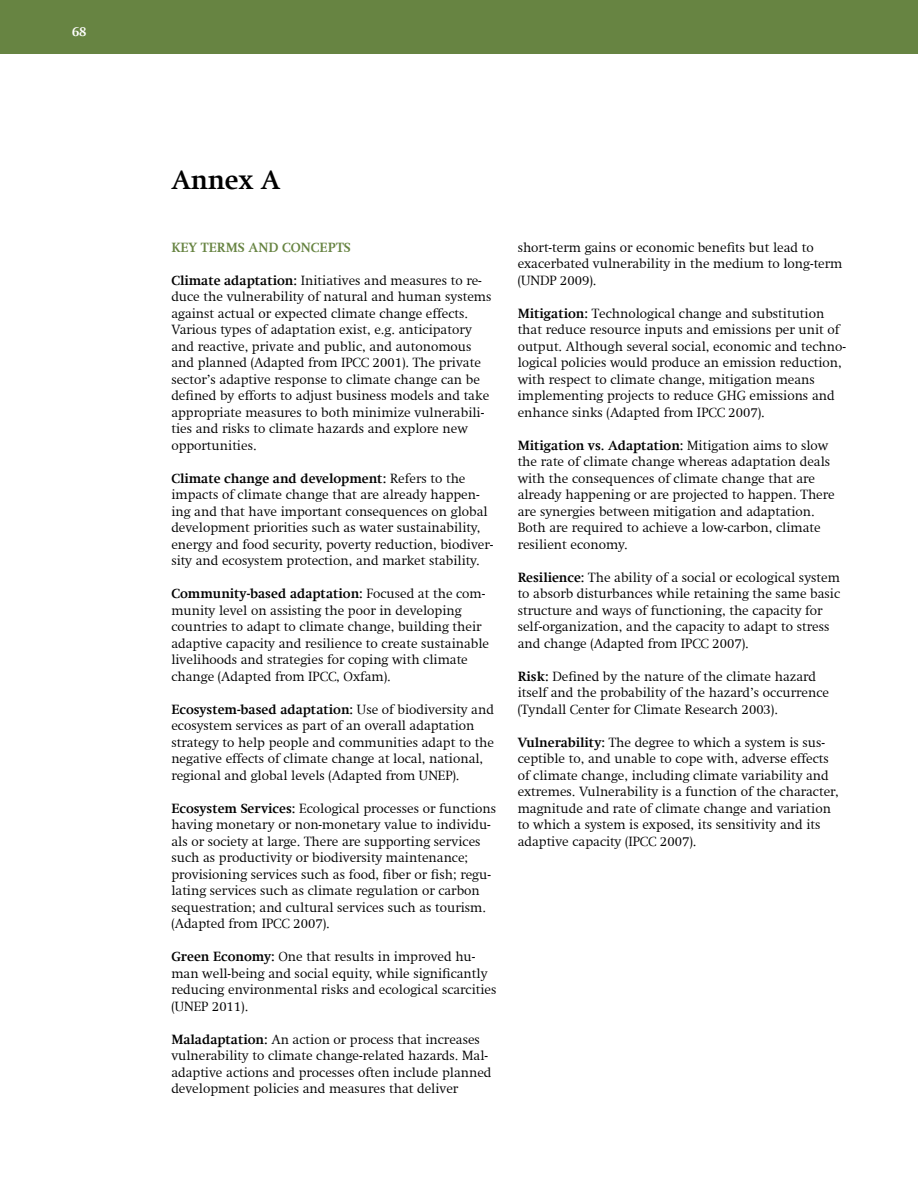
<style>
.page{position:relative;width:918px;height:1188px;background:#fff}
.page>*{position:absolute;margin:0;border:0;box-sizing:border-box;transform-origin:0 0}
.t1{font:700 27px "Swift Com";color:#000}
.t2{font:300 13.5px/16.5px "Swift Com";color:#000}
.t3{font:700 13.5px "Swift Com";color:#678442}
.t4{font:700 13.5px "Swift Com";color:#fff}
.s1{font-weight:700}
</style>
<div class="page">
<div style="left:0;top:0;width:918px;height:54px;background:#678442"></div>
<p class="t4" style="left:72px;top:23px;width:16px">68</p>
<h1 class="t1" style="left:171px;top:164px;width:111px">Annex A</h1>
<p class="t3" style="left:171px;top:239px;width:181px">KEY TERMS AND CONCEPTS</p>
<p class="t2" style="left:171px;top:272px;width:322px"><span class="s1">Climate adaptation:</span> Initiatives and measures to re&shy;duce the vulnerability of natural and human systems against actual or expected climate change effects.<br>Various types of adaptation exist, e.g. anticipatory and reactive, private and public, and autonomous and planned (Adapted from IPCC 2001). The private sector’s adaptive response to climate change can be defined by efforts to adjust business models and take appropriate measures to both minimize vulnerabili&shy;ties and risks to climate hazards and explore new opportunities.</p>
<p class="t2" style="left:171px;top:470px;width:324px"><span class="s1">Climate change and development:</span> Refers to the impacts of climate change that are already happen&shy;ing and that have important consequences on global development priorities such as water sustainability, energy and food security, poverty reduction, biodiver&shy;sity and ecosystem protection, and market stability.</p>
<p class="t2" style="left:171px;top:586px;width:319px"><span class="s1">Community-based adaptation:</span> Focused at the com&shy;munity level on assisting the poor in developing countries to adapt to climate change, building their adaptive capacity and resilience to create sustainable livelihoods and strategies for coping with climate change (Adapted from IPCC, Oxfam).</p>
<p class="t2" style="left:171px;top:701px;width:324px"><span class="s1">Ecosystem-based adaptation:</span> Use of biodiversity and ecosystem services as part of an overall adaptation strategy to help people and communities adapt to the negative effects of climate change at local, national, regional and global levels (Adapted from UNEP).</p>
<p class="t2" style="left:171px;top:800px;width:326px"><span class="s1">Ecosystem Services:</span> Ecological processes or functions having monetary or non-monetary value to individu&shy;als or society at large. There are supporting services such as productivity or biodiversity maintenance; provisioning services such as food, fiber or fish; regu&shy;lating services such as climate regulation or carbon sequestration; and cultural services such as tourism. (Adapted from IPCC 2007).</p>
<p class="t2" style="left:171px;top:949px;width:327px"><span class="s1">Green Economy:</span> One that results in improved hu&shy;man well-being and social equity, while significantly reducing environmental risks and ecological scarcities (UNEP 2011).</p>
<p class="t2" style="left:171px;top:1031px;width:322px"><span class="s1">Maladaptation:</span> An action or process that increases vulnerability to climate change-related hazards. Mal&shy;adaptive actions and processes often include planned development policies and measures that deliver</p>
<p class="t2" style="left:518px;top:239px;width:326px">short-term gains or economic benefits but lead to exacerbated vulnerability in the medium to long-term (UNDP 2009).</p>
<p class="t2" style="left:518px;top:305px;width:330px"><span class="s1">Mitigation:</span> Technological change and substitution that reduce resource inputs and emissions per unit of output. Although several social, economic and techno&shy;logical policies would produce an emission reduction, with respect to climate change, mitigation means implementing projects to reduce GHG emissions and enhance sinks (Adapted from IPCC 2007).</p>
<p class="t2" style="left:518px;top:437px;width:319px"><span class="s1">Mitigation vs. Adaptation:</span> Mitigation aims to slow the rate of climate change whereas adaptation deals with the consequences of climate change that are already happening or are projected to happen. There are synergies between mitigation and adaptation.<br>Both are required to achieve a low-carbon, climate resilient economy.</p>
<p class="t2" style="left:518px;top:569px;width:324px"><span class="s1">Resilience:</span> The ability of a social or ecological system to absorb disturbances while retaining the same basic structure and ways of functioning, the capacity for self-organization, and the capacity to adapt to stress and change (Adapted from IPCC 2007).</p>
<p class="t2" style="left:518px;top:668px;width:313px"><span class="s1">Risk:</span> Defined by the nature of the climate hazard itself and the probability of the hazard’s occurrence (Tyndall Center for Climate Research 2003).</p>
<p class="t2" style="left:518px;top:734px;width:323px"><span class="s1">Vulnerability:</span> The degree to which a system is sus&shy;ceptible to, and unable to cope with, adverse effects of climate change, including climate variability and extremes. Vulnerability is a function of the character, magnitude and rate of climate change and variation to which a system is exposed, its sensitivity and its adaptive capacity (IPCC 2007).</p>
</div>
